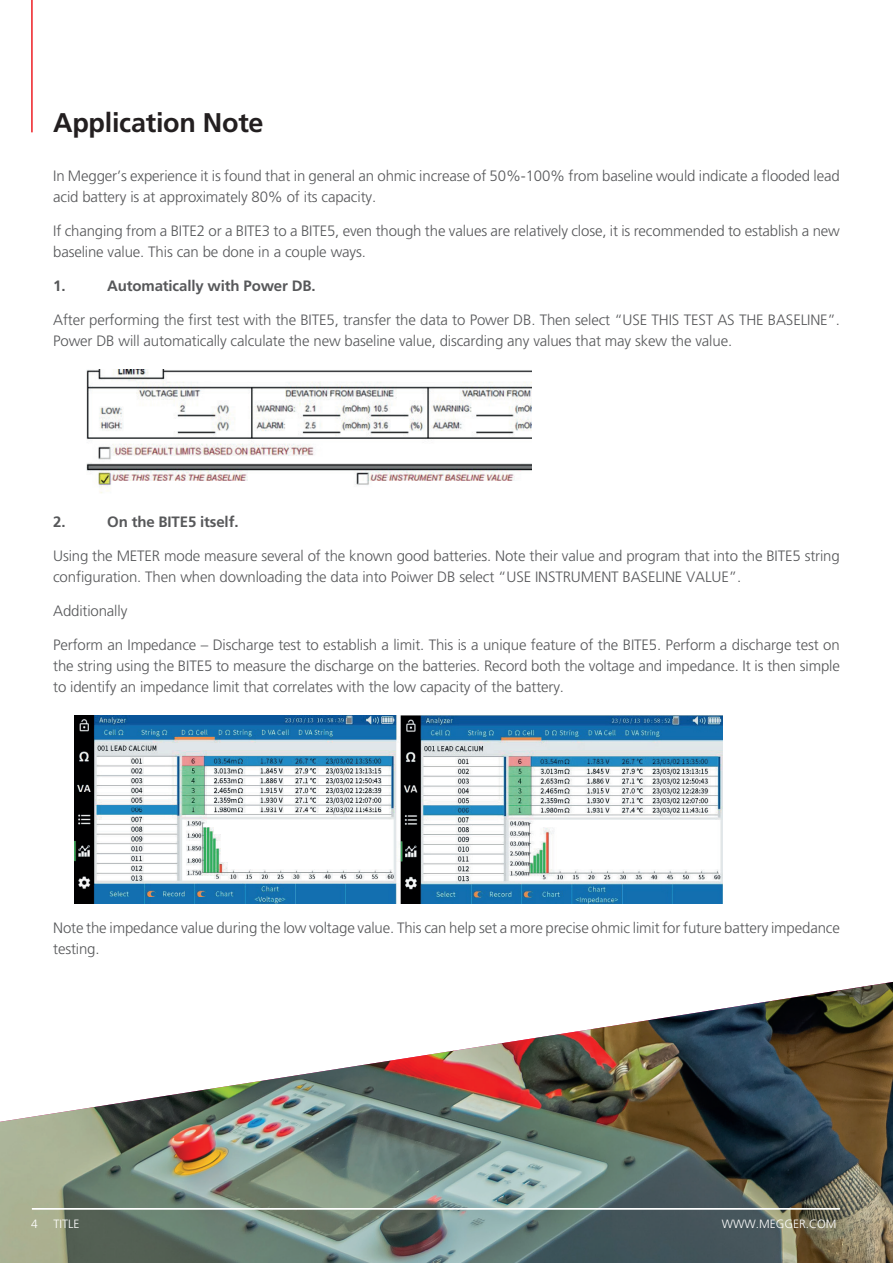
<style>
.page{position:relative;width:893px;height:1263px;background:#fff}
.page>*{position:absolute;margin:0;border:0;box-sizing:border-box;transform-origin:0 0}
.t1{font:700 27px "Frutiger LT Pro";letter-spacing:-.01em;color:#231f20}
.t2{font:300 15px/21px "Frutiger LT Pro";letter-spacing:-.01em;color:#57585a}
.t3{font:700 15px "Frutiger LT Pro";letter-spacing:-.01em;color:#57585a}
.t4{font:300 15px "Frutiger LT Pro";letter-spacing:-.01em;color:#fff}
.t5{font:300 12px "Frutiger LT Pro";color:#fff}
</style>
<div class="page">
<hr style="left:31px;top:0;width:2px;height:132px;background:#ee1d23">
<img style="left:0;top:840px;width:893px;height:423px">
<hr style="left:32px;top:1208px;width:808px;height:1px;background:#fff">
<img style="left:86px;top:369px;width:446px;height:124px">
<img style="left:74px;top:715px;width:648px;height:188px">
<h1 class="t1" style="left:53px;top:107px;width:212px">Application Note</h1>
<p class="t2" style="left:53px;top:166px;width:788px">In Megger’s experience it is found that in general an ohmic increase of 50%-100% from baseline would indicate a flooded lead acid battery is at approximately 80% of its capacity.</p>
<p class="t2" style="left:53px;top:220px;width:788px">If changing from a BITE2 or a BITE3 to a BITE5, even though the values are relatively close, it is recommended to establish a new baseline value. This can be done in a couple ways.</p>
<p class="t3" style="left:53px;top:277px;width:14px">1.</p>
<p class="t3" style="left:107px;top:277px;width:210px">Automatically with Power DB.</p>
<p class="t2" style="left:53px;top:309px;width:788px">After performing the first test with the BITE5, transfer the data to Power DB. Then select “USE THIS TEST AS THE BASELINE”.<br>Power DB will automatically calculate the new baseline value, discarding any values that may skew the value.</p>
<p class="t3" style="left:53px;top:513px;width:14px">2.</p>
<p class="t3" style="left:107px;top:513px;width:133px">On the BITE5 itself.</p>
<p class="t2" style="left:53px;top:545px;width:788px">Using the METER mode measure several of the known good batteries. Note their value and program that into the BITE5 string configuration. Then when downloading the data into Poiwer DB select “USE INSTRUMENT BASELINE VALUE”.</p>
<p class="t2" style="left:53px;top:600px;width:76px">Additionally</p>
<p class="t2" style="left:53px;top:634px;width:788px;text-align:justify">Perform an Impedance – Discharge test to establish a limit. This is a unique feature of the BITE5. Perform a discharge test on the string using the BITE5 to measure the discharge on the batteries. Record both the voltage and impedance. It is then simple to identify an impedance limit that correlates with the low capacity of the battery.</p>
<p class="t2" style="left:53px;top:917px;width:788px">Note the impedance value during the low voltage value. This can help set a more precise ohmic limit for future battery impedance testing.</p>
<p class="t4" style="left:31px;top:1216px;width:50px">4 Title</p>
<p class="t4" style="left:719px;top:1216px;width:120px">www.megger.com</p>
<p class="t5" style="left:31px;top:1217px;width:8px">4</p>
<p class="t5" style="left:54px;top:1217px;width:27px">TITLE</p>
<p class="t5" style="left:722px;top:1217px;width:116px">WWW.MEGGER.COM</p>
</div>
